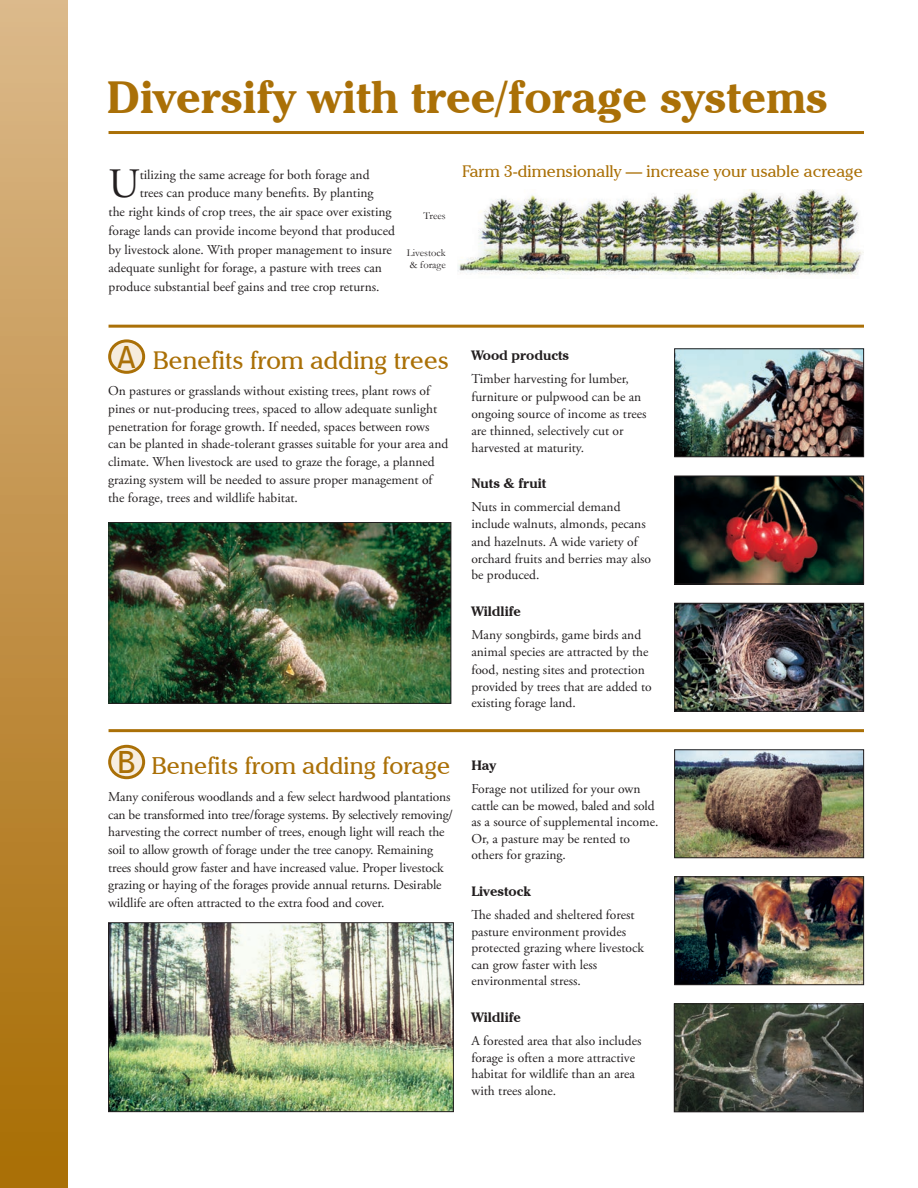
<style>
.page{position:relative;width:918px;height:1188px;background:#fff}
.page>*{position:absolute;margin:0;border:0;box-sizing:border-box;transform-origin:0 0}
.t1{font:700 45px "Cheltenham IT Cby BT";color:#aa7007}
.t2{font:41.85px "Adobe Garamond Pro";color:#231f20}
.t3{font:700 30px "Bell Gothic BT";color:#aa7007}
.t4{font:25.05px "Cheltenham IT Cby BT";color:#aa7007}
.t5{font:24px "Cheltenham IT Cby BT";color:#aa7007}
.t6{font:16.5px "Cheltenham IT Cby BT";color:#aa7007}
.t7{font:13.5px/17.7px "Adobe Garamond Pro";color:#231f20}
.t8{font:700 13.5px "Cheltenham IT Cby BT";color:#231f20}
.t9{font:10.5px/12px "Garamond";color:#231f20}
</style>
<div class="page">
<hr style="left:109px;top:131px;width:755px;height:3px;background:#aa7007">
<div style="left:0;top:0;width:68px;height:1188px;background:linear-gradient(to bottom,#dbb88b,#a86c03)"></div>
<img style="left:457px;top:189px;width:407px;height:88px">
<img style="left:111px;top:524px;width:338px;height:178px">
<div style="left:109px;top:522px;width:342px;height:182px;border:1px solid #231f20"></div>
<img style="left:676px;top:350px;width:186px;height:105px">
<div style="left:674px;top:348px;width:190px;height:109px;border:1px solid #231f20"></div>
<img style="left:676px;top:1005px;width:186px;height:105px">
<div style="left:674px;top:1003px;width:190px;height:109px;border:1px solid #231f20"></div>
<img style="left:676px;top:878px;width:186px;height:105px">
<div style="left:674px;top:876px;width:190px;height:109px;border:1px solid #231f20"></div>
<img style="left:676px;top:751px;width:186px;height:105px">
<div style="left:674px;top:749px;width:190px;height:109px;border:1px solid #231f20"></div>
<img style="left:676px;top:605px;width:186px;height:105px">
<div style="left:674px;top:603px;width:190px;height:109px;border:1px solid #231f20"></div>
<img style="left:676px;top:478px;width:186px;height:104px">
<div style="left:674px;top:476px;width:190px;height:108px;border:1px solid #231f20"></div>
<hr style="left:109px;top:729px;width:755px;height:3px;background:#aa7007">
<img style="left:110px;top:924px;width:342px;height:186px">
<div style="left:108px;top:922px;width:346px;height:190px;border:1px solid #231f20"></div>
<hr style="left:109px;top:325px;width:755px;height:3px;background:#aa7007">
<div style="left:110px;top:341px;width:34px;height:31px;background:#f6ecdd;border-radius:50%"></div>
<div style="left:108px;top:339px;width:37px;height:35px;border:3px solid #aa7007;border-radius:50%"></div>
<div style="left:110px;top:746px;width:34px;height:32px;background:#f7eee1;border-radius:50%"></div>
<div style="left:108px;top:745px;width:37px;height:34px;border:3px solid #aa7007;border-radius:50%"></div>
<p class="t1" style="left:107px;top:70px;width:722px">Diversify with tree/forage systems</p>
<p class="t2" style="left:109px;top:159px;width:33px">U</p>
<p class="t7" style="left:140px;top:166px;width:231px">tilizing the same acreage for both forage and</p>
<p class="t7" style="left:140px;top:185px;width:235px">trees can produce many benefits. By planting</p>
<p class="t7" style="left:109px;top:203px;width:288px;line-height:18.8px">the right kinds of crop trees, the air space over existing forage lands can provide income beyond that produced by livestock alone. With proper management to insure adequate sunlight for forage, a pasture with trees can produce substantial beef gains and tree crop returns.</p>
<p class="t9" style="left:424px;top:209px;width:24px">Trees</p>
<p class="t9" style="left:407px;top:246px;width:40px">Livestock &amp; forage</p>
<p class="t6" style="left:462px;top:160px;width:402px">Farm 3-dimensionally — increase your usable acreage</p>
<p class="t3" style="left:116px;top:337px;width:22px">A</p>
<p class="t4" style="left:153px;top:345px;width:298px">Benefits from adding trees</p>
<p class="t7" style="left:108px;top:383px;width:342px">On pastures or grasslands without existing trees, plant rows of pines or nut-producing trees, spaced to allow adequate sunlight penetration for forage growth. If needed, spaces between rows can be planted in shade-tolerant grasses suitable for your area and climate. When livestock are used to graze the forage, a planned grazing system will be needed to assure proper management of the forage, trees and wildlife habitat.</p>
<p class="t8" style="left:471px;top:347px;width:99px">Wood products</p>
<p class="t7" style="left:471px;top:371px;width:159px">Timber harvesting for lumber,</p>
<p class="t7" style="left:471px;top:388px;width:171px">furniture or pulpwood can be an</p>
<p class="t7" style="left:471px;top:405px;width:176px;line-height:17.2px">ongoing source of income as trees are thinned, selectively cut or</p>
<p class="t7" style="left:471px;top:439px;width:114px">harvested at maturity.</p>
<p class="t8" style="left:471px;top:475px;width:76px">Nuts &amp; fruit</p>
<p class="t7" style="left:471px;top:499px;width:181px;line-height:17.1px">Nuts in commercial demand include walnuts, almonds, pecans and hazelnuts. A wide variety of orchard fruits and berries may also be produced.</p>
<p class="t8" style="left:471px;top:603px;width:51px">Wildlife</p>
<p class="t7" style="left:471px;top:627px;width:182px;line-height:17.1px">Many songbirds, game birds and animal species are attracted by the food, nesting sites and protection provided by trees that are added to existing forage land.</p>
<p class="t3" style="left:116px;top:742px;width:22px">B</p>
<p class="t5" style="left:151px;top:750px;width:301px">Benefits from adding forage</p>
<p class="t7" style="left:108px;top:788px;width:346px">Many coniferous woodlands and a few select hardwood plantations can be transformed into tree/forage systems. By selectively removing/ harvesting the correct number of trees, enough light will reach the soil to allow growth of forage under the tree canopy. Remaining</p>
<p class="t7" style="left:108px;top:859px;width:337px">trees should grow faster and have increased value. Proper livestock grazing or haying of the forages provide annual returns. Desirable wildlife are often attracted to the extra food and cover.</p>
<p class="t8" style="left:471px;top:757px;width:26px">Hay</p>
<p class="t7" style="left:471px;top:781px;width:189px;line-height:16.5px">Forage not utilized for your own cattle can be mowed, baled and sold as a source of supplemental income.<br>Or, a pasture may be rented to</p>
<p class="t7" style="left:471px;top:847px;width:96px">others for grazing.</p>
<p class="t8" style="left:471px;top:883px;width:61px">Livestock</p>
<p class="t7" style="left:471px;top:907px;width:165px">The shaded and sheltered forest</p>
<p class="t7" style="left:471px;top:923px;width:156px">pasture environment provides</p>
<p class="t7" style="left:471px;top:940px;width:174px">protected grazing where livestock</p>
<p class="t7" style="left:471px;top:956px;width:127px">can grow faster with less</p>
<p class="t7" style="left:471px;top:973px;width:111px">environmental stress.</p>
<p class="t8" style="left:471px;top:1009px;width:51px">Wildlife</p>
<p class="t7" style="left:471px;top:1033px;width:171px">A forested area that also includes</p>
<p class="t7" style="left:471px;top:1049px;width:165px">forage is often a more attractive</p>
<p class="t7" style="left:471px;top:1066px;width:165px">habitat for wildlife than an area</p>
<p class="t7" style="left:471px;top:1082px;width:86px">with trees alone.</p>
</div>
